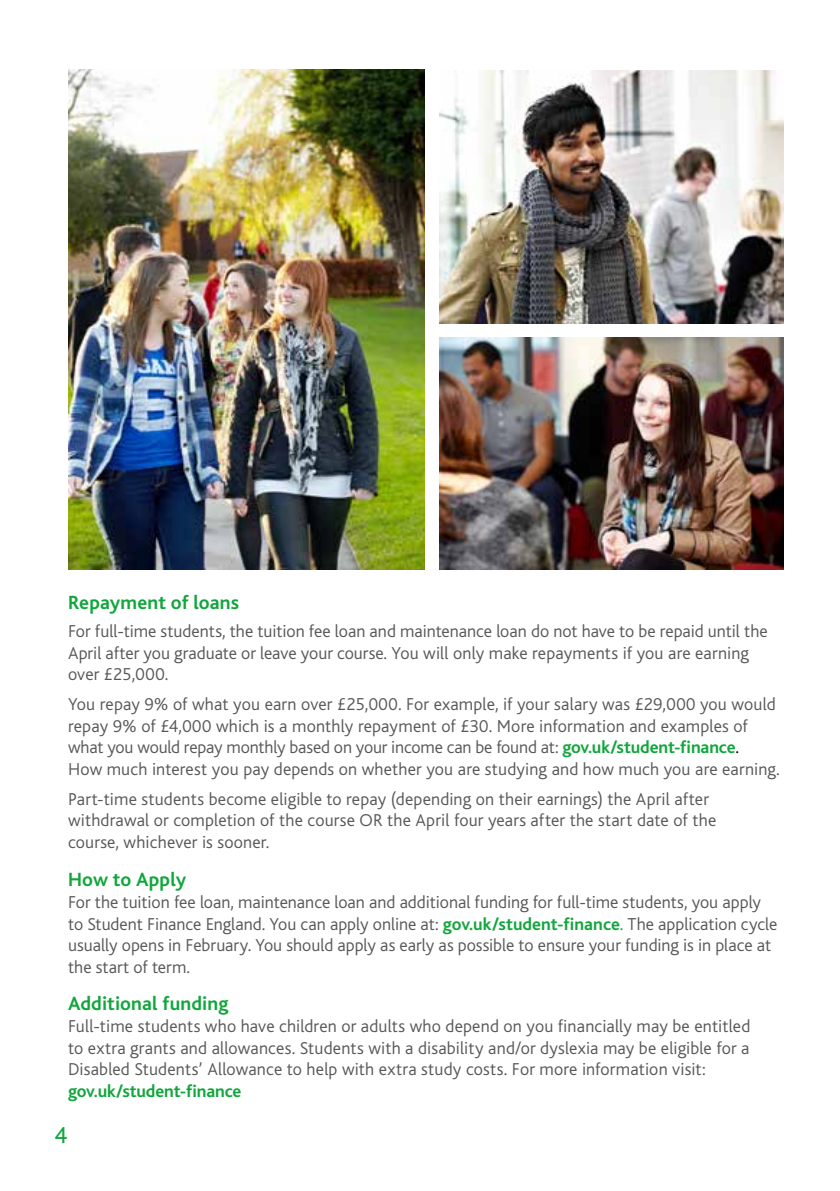
<style>
.page{position:relative;width:840px;height:1191px;background:#fff}
.page>*{position:absolute;margin:0;border:0;box-sizing:border-box;transform-origin:0 0}
.t1{font:24px "Bliss";color:#11a63c}
.t2{font:700 20px "Bliss";letter-spacing:.005em;color:#11a63c}
.t3{font:300 18px/21.6px "Bliss";color:#575756}
.t4{font:700 18px "Bliss";letter-spacing:-.01em;color:#11a63c}
.s1{font-weight:700;color:#11a63c}
.s2{color:#000}
.s3{color:#11a63c}
</style>
<div class="page">
<img style="left:439px;top:71px;width:343px;height:252px">
<img style="left:68px;top:69px;width:356px;height:501px">
<img style="left:439px;top:338px;width:343px;height:232px">
<p class="t2" style="left:68px;top:592px;width:173px">Repayment of loans</p>
<p class="t3" style="left:68px;top:620px;width:700px">For full-time students, the tuition fee loan and maintenance loan do not have to be repaid until the<br>April after you graduate or leave your course. You will only make repayments if you are earning over £25,000.</p>
<p class="t3" style="left:68px;top:694px;width:712px">You repay 9% of what you earn over £25,000. For example, if your salary was £29,000 you would repay 9% of £4,000 which is a monthly repayment of £30. More information and examples of what you would repay monthly based on your income can be found at: <span class="s1">gov.uk/student-finance</span><span class="s2">.<br></span>How much interest you pay depends on whether you are studying and how much you are earning.</p>
<p class="t3" style="left:68px;top:788px;width:649px">Part-time students become eligible to repay (depending on their earnings) the April after withdrawal or completion of the course OR the April four years after the start date of the course, whichever is sooner.</p>
<p class="t2" style="left:68px;top:869px;width:119px">How to Apply</p>
<p class="t3" style="left:68px;top:891px;width:710px">For the tuition fee loan, maintenance loan and additional funding for full-time students, you apply to Student Finance England. You can apply online at: <span class="s1">gov.uk/student-finance</span><span class="s3">.</span> The application cycle usually opens in February. You should apply as early as possible to ensure your funding is in place at the start of term.</p>
<p class="t2" style="left:68px;top:993px;width:162px">Additional funding</p>
<p class="t3" style="left:68px;top:1015px;width:683px;text-align:justify">Full-time students who have children or adults who depend on you financially may be entitled to extra grants and allowances. Students with a disability and/or dyslexia may be eligible for a Disabled Students’ Allowance to help with extra study costs. For more information visit:</p>
<p class="t4" style="left:68px;top:1082px;width:175px">gov.uk/student-finance</p>
<h1 class="t1" style="left:54px;top:1122px;width:14px">4</h1>
</div>
